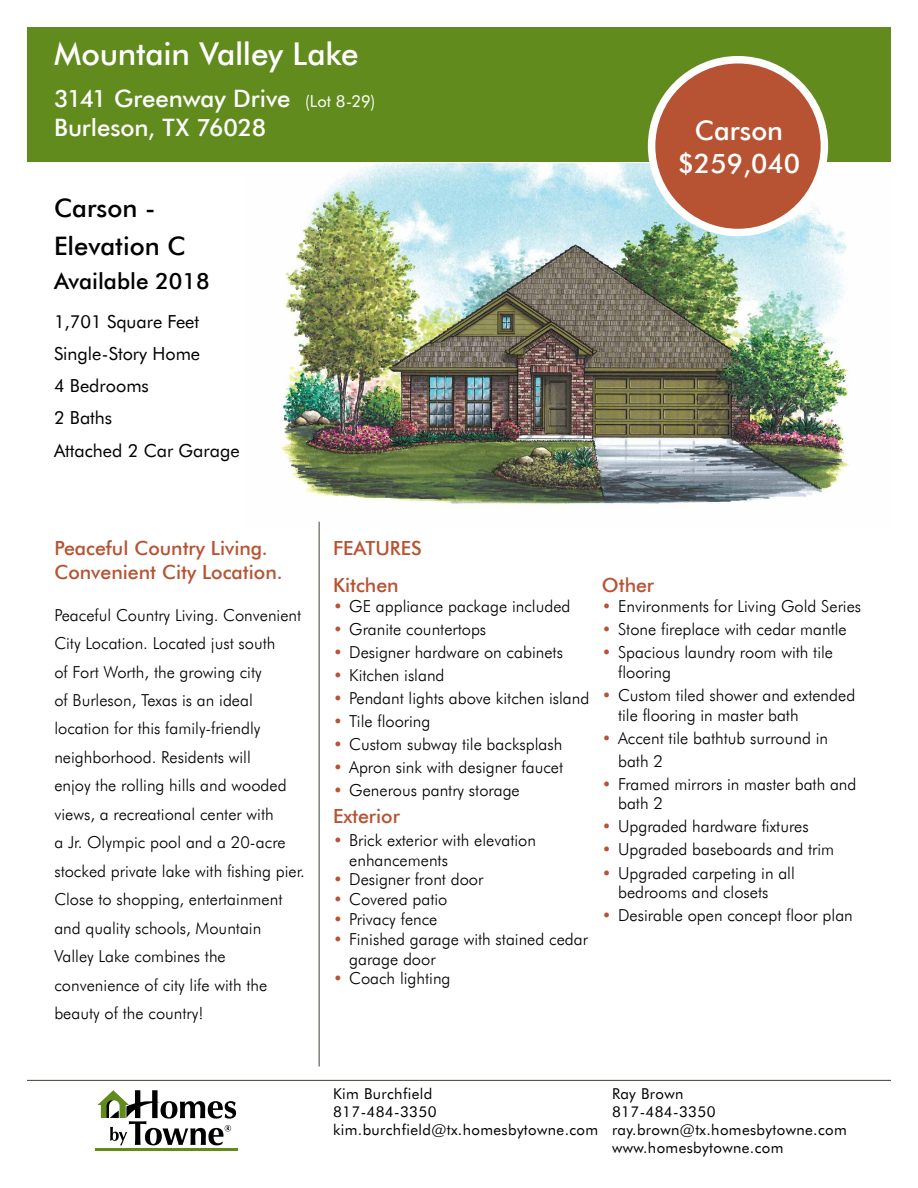
<style>
.page{position:relative;width:918px;height:1188px;background:#fff}
.page>*{position:absolute;margin:0;border:0;box-sizing:border-box;transform-origin:0 0}
.t1{font:500 31.5px "Futura BT";letter-spacing:-.01em;color:#fff}
.t2{font:500 27px/32.4px "Futura BT";color:#fff;text-align:center}
.t3{font:500 25.5px/37.3px "Futura BT";color:#000}
.t4{font:500 24px/28.8px "Futura BT";letter-spacing:-.005em;color:#fff}
.t5{font:500 22.5px "Futura BT";color:#000}
.t6{font:500 19.5px/36.9px "Futura BT";color:#b75332}
.t7{font:18px/32.2px "Futura BT";color:#000}
.t8{font:300 16.5px/28.5px "Futura BT";color:#000}
.t9{font:15px/18px "Futura BT";letter-spacing:.025em;color:#000}
.s1{font-weight:400;font-size:16.5px}
.s2{color:#b75332}
</style>
<div class="page">
<div style="left:27px;top:27px;width:864px;height:135px;background:#618b1d"></div>
<hr style="left:95px;top:1149px;width:143px;height:2px;background:#618b1d">
<svg style="left:98px;top:1090px;width:138px;height:55px"></svg>
<hr style="left:27px;top:1080px;width:864px;height:1px;background:#404236">
<img style="left:281px;top:164px;width:569px;height:363px">
<div style="left:652px;top:60px;width:172px;height:173px;background:#b75332;border-radius:50%"></div>
<div style="left:648px;top:56px;width:180px;height:180px;border:8px solid #fff;border-radius:50%"></div>
<hr style="left:319px;top:522px;width:1px;height:545px;background:#404236">
<h1 class="t1" style="left:54px;top:33px;width:306px">Mountain Valley Lake</h1>
<h3 class="t4" style="left:54px;top:84px;width:323px">3141 Greenway Drive <span class="s1">(Lot 8-29)<br></span>Burleson, TX 76028</h3>
<h3 class="t3" style="left:54px;top:189px;width:133px">Carson -<br>Elevation C</h3>
<h3 class="t5" style="left:54px;top:266px;width:157px">Available 2018</h3>
<p class="t7" style="left:54px;top:305px;width:187px">1,701 Square Feet<br>Single-Story Home<br>4 Bedrooms<br>2 Baths<br>Attached 2 Car Garage</p>
<h2 class="t2" style="left:678px;top:114px;width:124px">Carson $259,040</h2>
<p class="t6" style="left:54px;top:536px;width:230px;line-height:23.4px">Peaceful Country Living.<br>Convenient City Location.</p>
<p class="t8" style="left:54px;top:600px;width:252px">Peaceful Country Living. Convenient<br>City Location. Located just south<br>of Fort Worth, the growing city<br>of Burleson, Texas is an ideal location for this family-friendly neighborhood. Residents will<br>enjoy the rolling hills and wooded views, a recreational center with<br>a Jr. Olympic pool and a 20-acre stocked private lake with fishing pier.<br>Close to shopping, entertainment and quality schools, Mountain<br>Valley Lake combines the convenience of city life with the beauty of the country!</p>
<p class="t6" style="left:333px;top:529px;width:90px">FEATURES<br>Kitchen</p>
<p class="t8" style="left:333px;top:591px;width:239px"><span class="s2">•</span> GE appliance package included</p>
<p class="t8" style="left:333px;top:614px;width:155px"><span class="s2">•</span> Granite countertops</p>
<p class="t8" style="left:333px;top:638px;width:232px"><span class="s2">•</span> Designer hardware on cabinets</p>
<p class="t8" style="left:333px;top:661px;width:113px"><span class="s2">•</span> Kitchen island</p>
<p class="t8" style="left:333px;top:684px;width:258px"><span class="s2">•</span> Pendant lights above kitchen island</p>
<p class="t8" style="left:333px;top:707px;width:99px"><span class="s2">•</span> Tile flooring</p>
<p class="t8" style="left:333px;top:730px;width:231px"><span class="s2">•</span> Custom subway tile backsplash</p>
<p class="t8" style="left:333px;top:753px;width:232px"><span class="s2">•</span> Apron sink with designer faucet</p>
<p class="t8" style="left:333px;top:776px;width:188px"><span class="s2">•</span> Generous pantry storage</p>
<p class="t6" style="left:333px;top:797px;width:68px">Exterior</p>
<p class="t8" style="left:349px;top:830px;width:188px;line-height:19.8px;text-indent:-16px"><span class="s2">•</span> Brick exterior with elevation enhancements</p>
<p class="t8" style="left:333px;top:865px;width:152px"><span class="s2">•</span> Designer front door</p>
<p class="t8" style="left:333px;top:885px;width:116px"><span class="s2">•</span> Covered patio</p>
<p class="t8" style="left:333px;top:905px;width:106px"><span class="s2">•</span> Privacy fence</p>
<p class="t8" style="left:349px;top:929px;width:240px;line-height:19.8px;text-indent:-16px"><span class="s2">•</span> Finished garage with stained cedar garage door</p>
<p class="t8" style="left:333px;top:964px;width:119px"><span class="s2">•</span> Coach lighting</p>
<p class="t6" style="left:602px;top:566px;width:54px">Other</p>
<p class="t8" style="left:602px;top:591px;width:261px"><span class="s2">•</span> Environments for Living Gold Series</p>
<p class="t8" style="left:602px;top:614px;width:246px"><span class="s2">•</span> Stone fireplace with cedar mantle</p>
<p class="t8" style="left:618px;top:642px;width:217px;line-height:19.8px;text-indent:-16px"><span class="s2">•</span> Spacious laundry room with tile flooring</p>
<p class="t8" style="left:618px;top:685px;width:239px;line-height:19.8px;text-indent:-16px"><span class="s2">•</span> Custom tiled shower and extended tile flooring in master bath</p>
<p class="t8" style="left:618px;top:726px;width:212px;line-height:23.1px;text-indent:-16px"><span class="s2">•</span> Accent tile bathtub surround in bath 2</p>
<p class="t8" style="left:618px;top:774px;width:240px;line-height:19.8px;text-indent:-16px"><span class="s2">•</span> Framed mirrors in master bath and bath 2</p>
<p class="t8" style="left:602px;top:812px;width:208px"><span class="s2">•</span> Upgraded hardware fixtures</p>
<p class="t8" style="left:602px;top:835px;width:234px"><span class="s2">•</span> Upgraded baseboards and trim</p>
<p class="t8" style="left:618px;top:862px;width:178px;line-height:19.8px;text-indent:-16px"><span class="s2">•</span> Upgraded carpeting in all bedrooms and closets</p>
<p class="t8" style="left:602px;top:901px;width:252px"><span class="s2">•</span> Desirable open concept floor plan</p>
<p class="t9" style="left:333px;top:1084px;width:267px">Kim Burchfield<br>817-484-3350 kim.burchfield@tx.homesbytowne.com</p>
<p class="t9" style="left:612px;top:1084px;width:236px">Ray Brown<br>817-484-3350 ray.brown@tx.homesbytowne.com www.homesbytowne.com</p>
</div>
